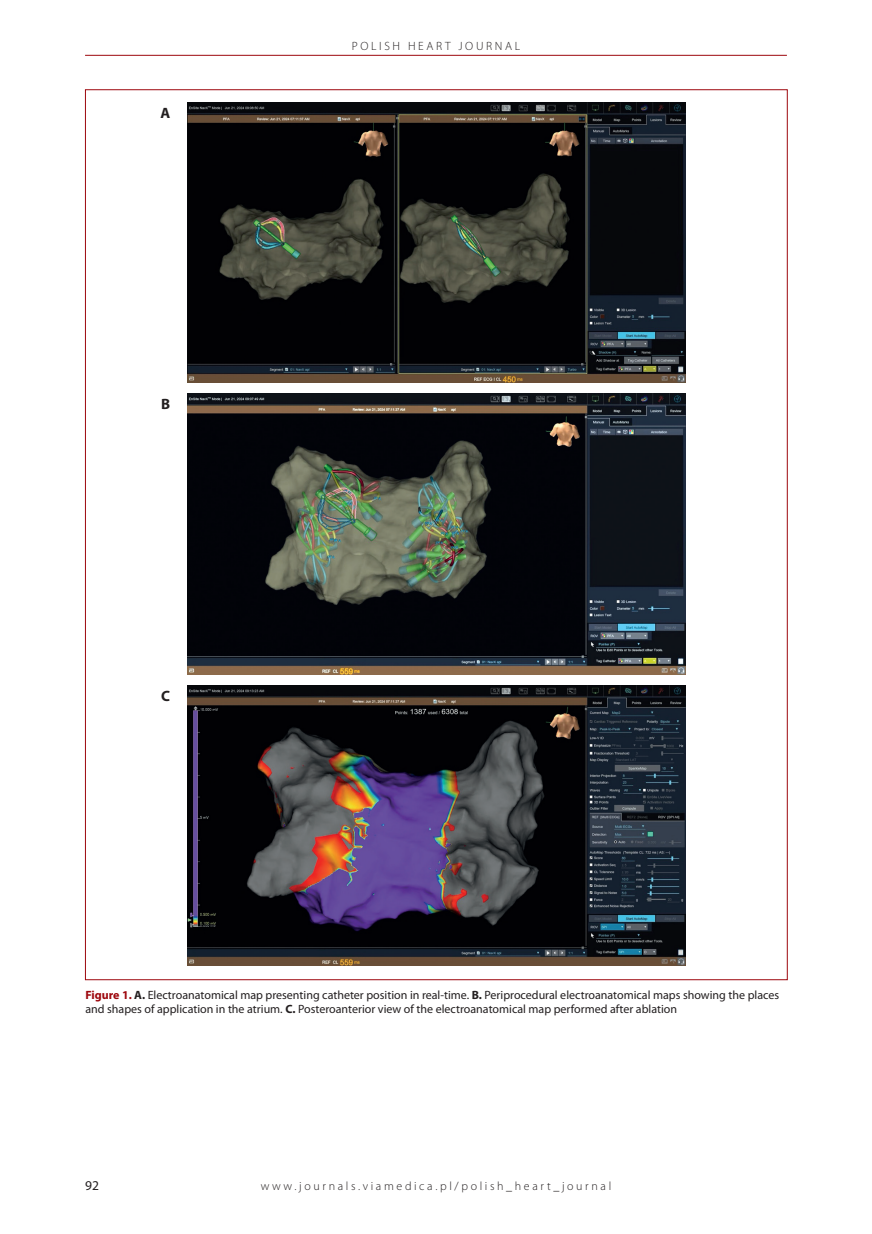
<style>
.page{position:relative;width:872px;height:1234px;background:#fff}
.page>*{position:absolute;margin:0;border:0;box-sizing:border-box;transform-origin:0 0}
.t1{font:700 15px "Myriad Pro";color:#231f20}
.t2{font:13.5px "Myriad Pro";color:#231f20}
.t3{font:12px/14.4px "Myriad Pro";color:#231f20}
.t4{font:300 12px "Myriad Pro";letter-spacing:.22em;color:#231f20}
.s1{font-weight:700;color:#9d070d}
.s2{font-weight:700}
</style>
<div class="page">
<hr style="left:85px;top:55px;width:702px;height:1px;background:#9d070d">
<img style="left:187px;top:102px;width:498px;height:280px">
<img style="left:187px;top:394px;width:498px;height:280px">
<img style="left:187px;top:685px;width:498px;height:280px">
<p class="t1" style="left:161px;top:104px;width:11px">A</p>
<p class="t1" style="left:161px;top:396px;width:11px">B</p>
<p class="t1" style="left:161px;top:687px;width:10px">C</p>
<p class="t4" style="left:352px;top:39px;width:170px">POLISH HEART JOURNAL</p>
<p class="t3" style="left:85px;top:987px;width:695px"><span class="s1">Figure 1.</span> <span class="s2">A.</span> Electroanatomical map presenting catheter position in real-time. <span class="s2">B.</span> Periprocedural electroanatomical maps showing the places and shapes of application in the atrium. <span class="s2">C.</span> Posteroanterior view of the electroanatomical map performed after ablation</p>
<p class="t2" style="left:85px;top:1177px;width:15px">92</p>
<p class="t4" style="left:261px;top:1179px;width:352px">www.journals.viamedica.pl/polish_heart_journal</p>
</div>
